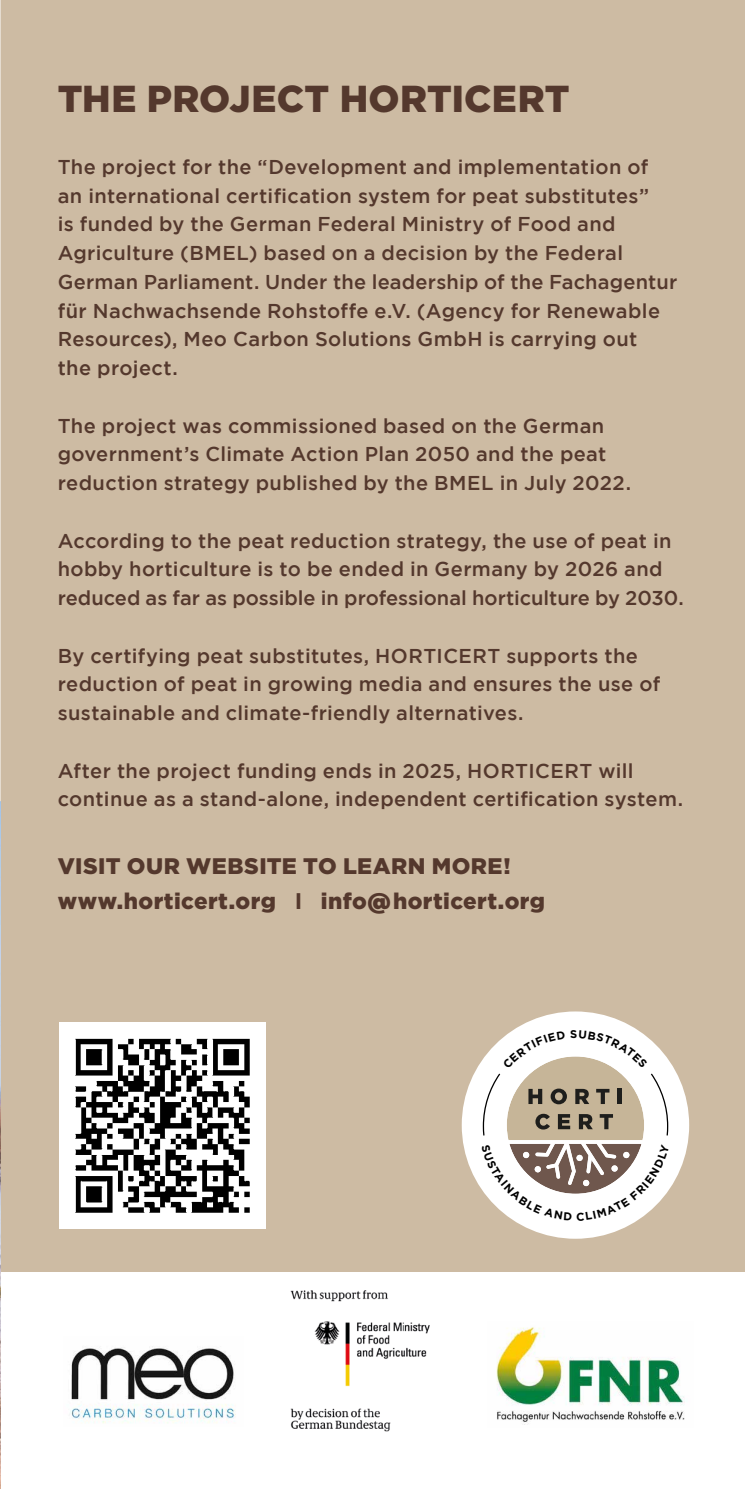
<style>
.page{position:relative;width:745px;height:1489px;background:#fff}
.page>*{position:absolute;margin:0;border:0;box-sizing:border-box;transform-origin:0 0}
.t1{font:900 37.5px "Gotham";letter-spacing:.005em;color:#54382d}
.t2{font:900 22.5px/35px "Gotham";letter-spacing:.02em;color:#54382d}
.t3{font:500 20px/28.8px "Gotham";letter-spacing:.02em;color:#54382d}
.s1{font-weight:700}
.s2{font-family:"Montserrat"}
</style>
<div class="page">
<div style="left:1px;top:0;width:743px;height:1271px;background:#cdbba3"></div>
<div style="left:461px;top:1011px;width:227px;height:227px;background:#fff;border-radius:50%"></div>
<img style="left:70px;top:1346px;width:166px;height:77px">
<img style="left:496px;top:1327px;width:189px;height:98px">
<img style="left:290px;top:1290px;width:140px;height:142px">
<img style="left:59px;top:1022px;width:207px;height:206px">
<hr style="left:0;top:0;width:1px;height:1488px;background:#e5dcd0">
<img style="left:0;top:801px;width:1px;height:687px">
<svg style="left:481px;top:1029px;width:188px;height:191px"></svg>
<h1 class="t1" style="left:58px;top:77px;width:513px">THE PROJECT HORTICERT</h1>
<p class="t3" style="left:58px;top:152px;width:621px">The project for the “Development and implementation of an international certification system for peat substitutes”<br>is funded by the German Federal Ministry of Food and Agriculture (BMEL) based on a decision by the Federal German Parliament. Under the leadership of the Fachagentur für Nachwachsende Rohstoffe e.V. (Agency for Renewable Resources), Meo Carbon Solutions GmbH is carrying out<br>the project.</p>
<p class="t3" style="left:58px;top:410px;width:574px">The project was commissioned based on the German government’s Climate Action Plan 2050 and the peat reduction strategy published by the BMEL in July 2022.</p>
<p class="t3" style="left:58px;top:525px;width:627px">According to the peat reduction strategy, the use of peat in hobby horticulture is to be ended in Germany by 2026 and reduced as far as possible in professional horticulture by 2030.</p>
<p class="t3" style="left:58px;top:640px;width:603px">By certifying peat substitutes, HORTICERT supports the reduction of peat in growing media and ensures the use of sustainable and climate-friendly alternatives.</p>
<p class="t3" style="left:58px;top:755px;width:626px">After the project funding ends in 2025, HORTICERT will continue as a stand-alone, independent certification system.</p>
<p class="t2" style="left:58px;top:848px;width:488px">VISIT OUR WEBSITE TO LEARN MORE! www.horticert.org <span class="s1">I</span> info<span class="s2">@</span> horticert.org</p>
</div>
